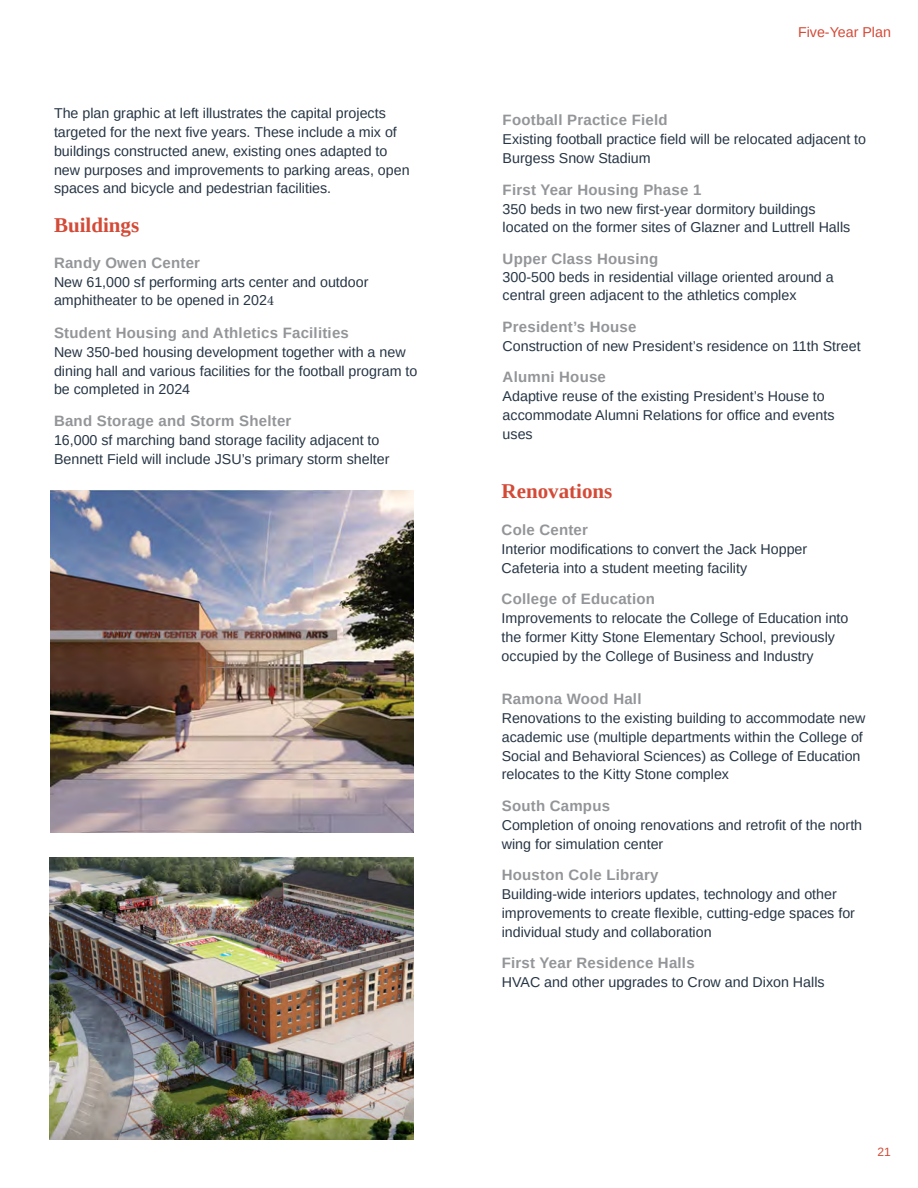
<style>
.page{position:relative;width:918px;height:1188px;background:#fff}
.page>*{position:absolute;margin:0;border:0;box-sizing:border-box;transform-origin:0 0}
.t1{font:700 21px "Liberation Serif";color:#d34a37}
.t2{font:700 15px "Liberation Sans";letter-spacing:.015em;color:#939598}
.t3{font:14.25px/18.8px "Liberation Sans";color:#263544}
.t4{font:14.25px "Liberation Sans";color:#d34a37}
.t5{font:12px "Liberation Sans";color:#d34a37}
.s1{font-family:"Minion Pro"}
</style>
<div class="page">
<img style="left:49px;top:858px;width:365px;height:282px">
<img style="left:51px;top:490px;width:363px;height:343px">
<p class="t3" style="left:54px;top:104px;width:357px">The plan graphic at left illustrates the capital projects targeted for the next five years. These include a mix of buildings constructed anew, existing ones adapted to new purposes and improvements to parking areas, open spaces and bicycle and pedestrian facilities.</p>
<p class="t1" style="left:54px;top:211px;width:87px">Buildings</p>
<p class="t2" style="left:54px;top:253px;width:148px">Randy Owen Center</p>
<p class="t3" style="left:54px;top:274px;width:316px;line-height:17.9px">New 61,000 sf performing arts center and outdoor amphitheater to be opened in 202<span class="s1">4</span></p>
<p class="t2" style="left:54px;top:322px;width:296px">Student Housing and Athletics Facilities</p>
<p class="t3" style="left:54px;top:343px;width:365px">New 350-bed housing development together with a new dining hall and various facilities for the football program to be completed in 2024</p>
<p class="t2" style="left:54px;top:410px;width:239px">Band Storage and Storm Shelter</p>
<p class="t3" style="left:54px;top:431px;width:337px">16,000 sf marching band storage facility adjacent to<br>Bennett Field will include JSU’s primary storm shelter</p>
<p class="t4" style="left:798px;top:23px;width:94px">Five-Year Plan</p>
<p class="t2" style="left:503px;top:110px;width:166px">Football Practice Field</p>
<p class="t3" style="left:503px;top:130px;width:365px">Existing football practice field will be relocated adjacent to<br>Burgess Snow Stadium</p>
<p class="t2" style="left:503px;top:179px;width:200px">First Year Housing Phase 1</p>
<p class="t3" style="left:503px;top:199px;width:349px">350 beds in two new first-year dormitory buildings located on the former sites of Glazner and Luttrell Halls</p>
<p class="t2" style="left:503px;top:248px;width:157px">Upper Class Housing</p>
<p class="t3" style="left:503px;top:268px;width:333px">300-500 beds in residential village oriented around a central green adjacent to the athletics complex</p>
<p class="t2" style="left:503px;top:316px;width:135px">President’s House</p>
<p class="t3" style="left:503px;top:337px;width:360px">Construction of new President’s residence on 11th Street</p>
<p class="t2" style="left:503px;top:367px;width:105px">Alumni House</p>
<p class="t3" style="left:503px;top:387px;width:333px">Adaptive reuse of the existing President’s House to accommodate Alumni Relations for office and events uses</p>
<p class="t1" style="left:502px;top:477px;width:112px">Renovations</p>
<p class="t2" style="left:502px;top:519px;width:88px">Cole Center</p>
<p class="t3" style="left:502px;top:540px;width:307px">Interior modifications to convert the Jack Hopper<br>Cafeteria into a student meeting facility</p>
<p class="t2" style="left:502px;top:589px;width:155px">College of Education</p>
<p class="t3" style="left:502px;top:609px;width:348px">Improvements to relocate the College of Education into the former Kitty Stone Elementary School, previously occupied by the College of Business and Industry</p>
<p class="t2" style="left:502px;top:689px;width:141px">Ramona Wood Hall</p>
<p class="t3" style="left:502px;top:709px;width:365px">Renovations to the existing building to accommodate new academic use (multiple departments within the College of Social and Behavioral Sciences) as College of Education relocates to the Kitty Stone complex</p>
<p class="t2" style="left:502px;top:795px;width:110px">South Campus</p>
<p class="t3" style="left:502px;top:816px;width:362px">Completion of onoing renovations and retrofit of the north wing for simulation center</p>
<p class="t2" style="left:502px;top:865px;width:158px">Houston Cole Library</p>
<p class="t3" style="left:502px;top:885px;width:355px">Building-wide interiors updates, technology and other improvements to create flexible, cutting-edge spaces for individual study and collaboration</p>
<p class="t2" style="left:502px;top:953px;width:194px">First Year Residence Halls</p>
<p class="t3" style="left:502px;top:973px;width:324px">HVAC and other upgrades to Crow and Dixon Halls</p>
<p class="t5" style="left:878px;top:1144px;width:15px">21</p>
</div>
